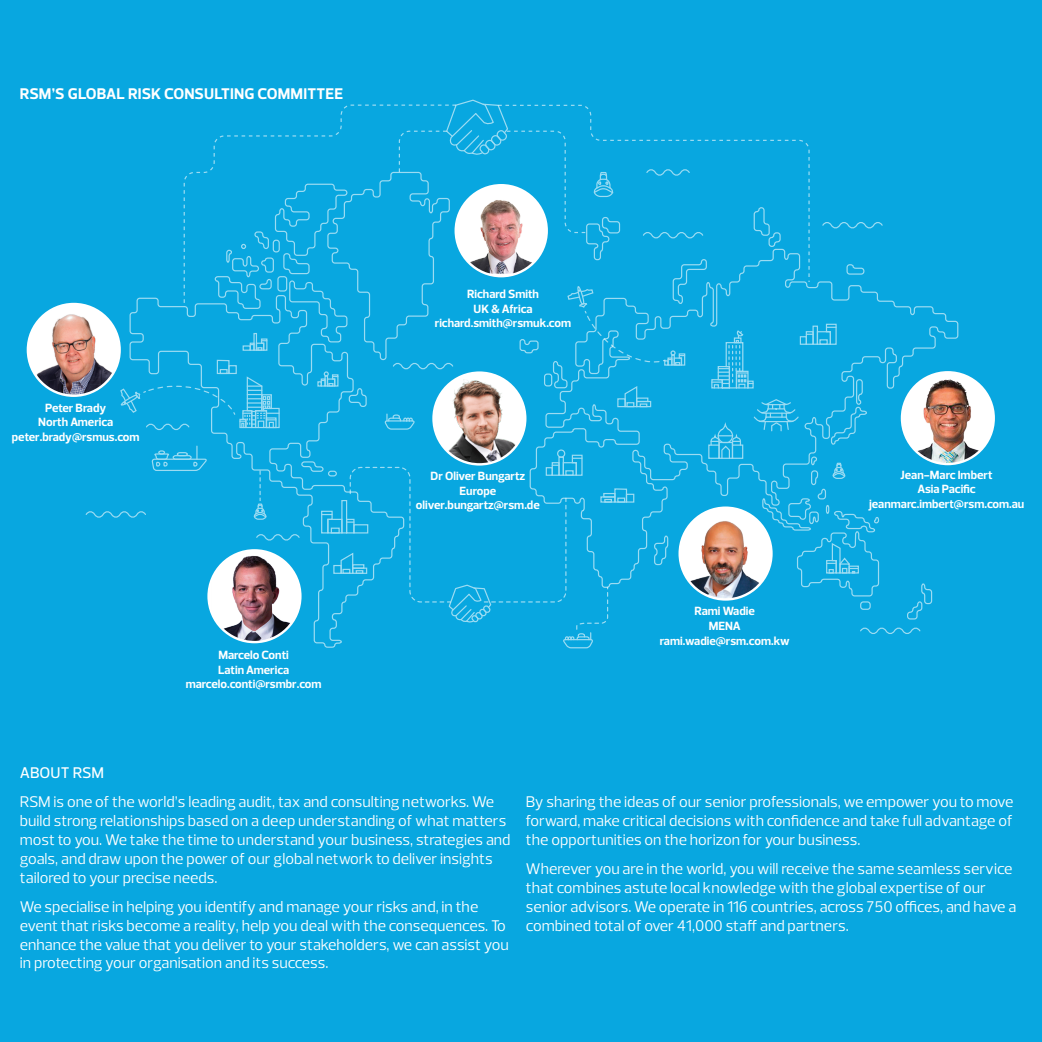
<style>
.page{position:relative;width:1042px;height:1042px;background:#08a7e0}
.page>*{position:absolute;margin:0;border:0;box-sizing:border-box;transform-origin:0 0}
.Body{font:15.75px/18.9px "Prelo";color:#fff}
.Body-2{font:700 15.75px "Prelo";color:#fff}
.Body-3{font:500 15.75px "Prelo";letter-spacing:-.005em;color:#fff}
.t1{font:700 12.08px/14.5px "Prelo";color:#fff;text-align:center}
</style>
<div class="page">
<svg style="left:86px;top:100px;width:846px;height:548px"></svg>
<div style="left:456px;top:185px;width:91px;height:91px;background:#fff;border-radius:50%"></div>
<img style="left:464px;top:195px;width:76px;height:79px">
<div style="left:454px;top:184px;width:94px;height:93px;border:2px solid #fff;border-radius:50%"></div>
<img style="left:902px;top:372px;width:91px;height:92px">
<div style="left:901px;top:371px;width:94px;height:94px;border:2px solid #fff;border-radius:50%"></div>
<div style="left:680px;top:508px;width:91px;height:91px;background:#fff;border-radius:50%"></div>
<img style="left:685px;top:517px;width:79px;height:82px">
<div style="left:678px;top:506px;width:94px;height:95px;border:2px solid #fff;border-radius:50%"></div>
<img style="left:433px;top:373px;width:92px;height:91px;border-radius:46px">
<div style="left:432px;top:371px;width:94px;height:94px;border:2px solid #fff;border-radius:50%"></div>
<img style="left:211px;top:555px;width:89px;height:87px">
<div style="left:207px;top:549px;width:94px;height:94px;border:2px solid #fff;border-radius:50%"></div>
<img style="left:28px;top:305px;width:92px;height:91px">
<div style="left:27px;top:303px;width:94px;height:94px;border:2px solid #fff;border-radius:50%"></div>
<p class="Body-2" style="left:20px;top:84px;width:325px">RSM’S GLOBAL RISK CONSULTING COMMITTEE</p>
<p class="t1" style="left:12px;top:400px;width:129px">Peter Brady<br>North America peter.brady@rsmus.com</p>
<p class="t1" style="left:186px;top:648px;width:137px">Marcelo Conti<br>Latin America marcelo.conti@rsmbr.com</p>
<p class="t1" style="left:435px;top:287px;width:138px">Richard Smith<br>UK &amp; Africa richard.smith@rsmuk.com</p>
<p class="t1" style="left:416px;top:469px;width:125px">Dr Oliver Bungartz<br>Europe oliver.bungartz@rsm.de</p>
<p class="t1" style="left:660px;top:604px;width:131px">Rami Wadie<br>MENA rami.wadie@rsm.com.kw</p>
<p class="t1" style="left:869px;top:468px;width:157px">Jean-Marc Imbert<br>Asia Pacific jeanmarc.imbert@rsm.com.au</p>
<p class="Body-3" style="left:20px;top:763px;width:86px">ABOUT RSM</p>
<p class="Body" style="left:20px;top:792px;width:492px">RSM is one of the world’s leading audit, tax and consulting networks. We build strong relationships based on a deep understanding of what matters most to you. We take the time to understand your business, strategies and goals, and draw upon the power of our global network to deliver insights tailored to your precise needs.</p>
<p class="Body" style="left:20px;top:897px;width:490px">We specialise in helping you identify and manage your risks and, in the event that risks become a reality, help you deal with the consequences. To enhance the value that you deliver to your stakeholders, we can assist you in protecting your organisation and its success.</p>
<p class="Body" style="left:526px;top:792px;width:489px;text-align:justify">By sharing the ideas of our senior professionals, we empower you to move forward, make critical decisions with confidence and take full advantage of the opportunities on the horizon for your business.</p>
<p class="Body" style="left:526px;top:859px;width:492px">Wherever you are in the world, you will receive the same seamless service that combines astute local knowledge with the global expertise of our senior advisors. We operate in 116 countries, across 750 offices, and have a combined total of over 41,000 staff and partners.</p>
</div>
